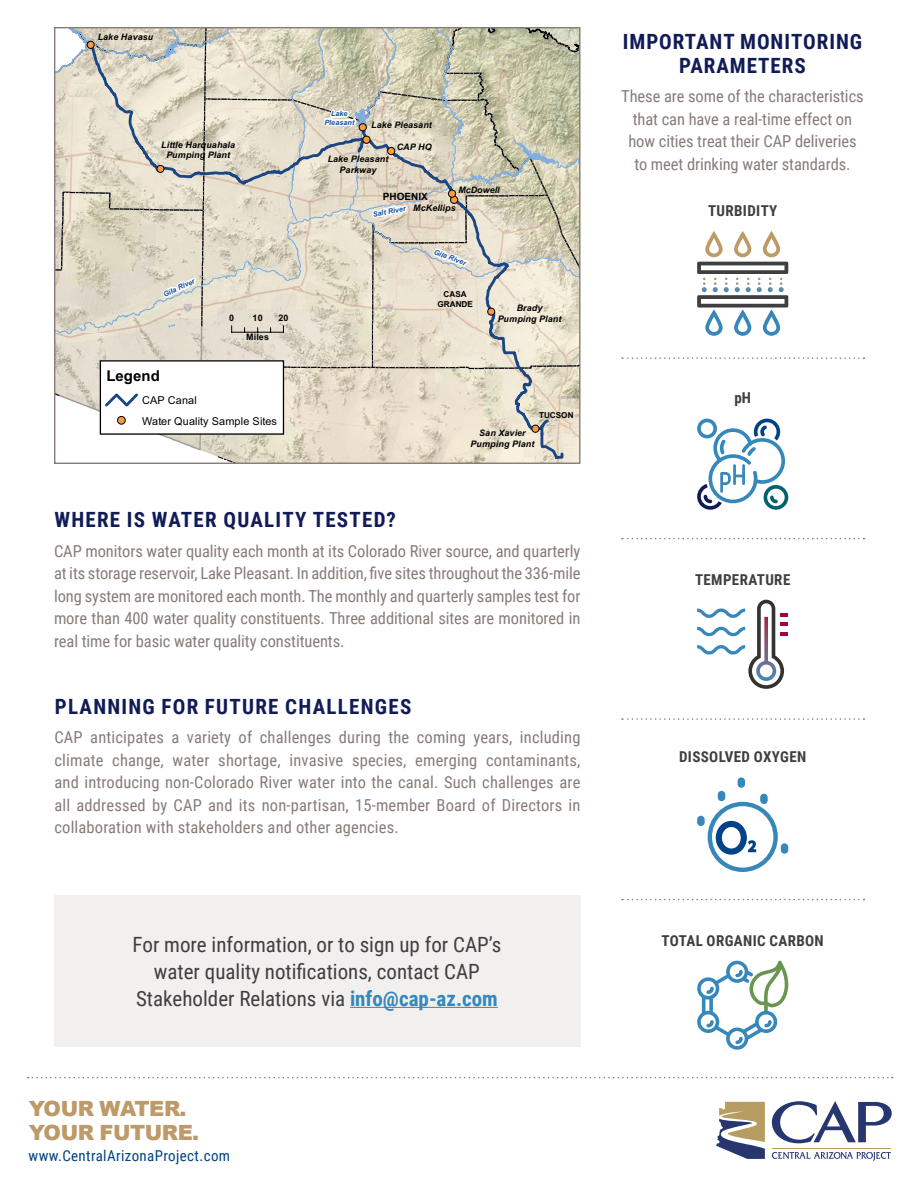
<style>
.page{position:relative;width:918px;height:1188px;background:#fff}
.page>*{position:absolute;margin:0;border:0;box-sizing:border-box;transform-origin:0 0}
.t1{font:21px/27px "Roboto Condensed";color:#3f3e40;text-align:center}
.t2{font:700 21px/24px "Roboto Condensed";letter-spacing:.06em;color:#111b57;text-align:center}
.t3{font:900 21px/24px "Arial";letter-spacing:-.02em;color:#be9a69}
.t4{font:16.5px/22.5px "Roboto Condensed";letter-spacing:-.005em;color:#877b77;text-align:justify}
.t5{font:700 15px "Roboto Condensed";letter-spacing:.025em;color:#3f3e40}
.t6{font:15px "Roboto Condensed";letter-spacing:.025em;color:#014386}
.t7{font:700 15px "Arial";color:#000}
.t8{font:10.8px/20.5px "Arial";letter-spacing:.01em;color:#000}
.t9{font:700 10.05px "Arial";color:#000}
.t10{font:italic 700 9px/10.5px "Arial";letter-spacing:.005em;color:#000;text-align:center}
.t11{font:700 9px/19.2px "Arial";letter-spacing:.005em;color:#000;text-align:center}
.t12{font:700 8.25px/9.9px "Arial";color:#000;text-align:center}
.t13{font:italic 700 7.2px/8.2px "Arial";color:#0e50a3;text-align:center}
.s1{font-weight:700;color:#3687ba}
</style>
<div class="page">
<svg style="left:28px;top:1077px;width:865px;height:1px"></svg>
<svg style="left:622px;top:357px;width:242px;height:2px"></svg>
<svg style="left:622px;top:538px;width:242px;height:1px"></svg>
<svg style="left:622px;top:718px;width:242px;height:2px"></svg>
<svg style="left:622px;top:899px;width:242px;height:1px"></svg>
<hr style="left:772px;top:1148px;width:119px;height:1px;background:#b89d63">
<svg style="left:772px;top:1152px;width:119px;height:9px"></svg>
<svg style="left:772px;top:1101px;width:120px;height:42px"></svg>
<svg style="left:716px;top:1102px;width:49px;height:57px"></svg>
<svg style="left:56px;top:29px;width:523px;height:433px;background:#dbd6c5"></svg>
<hr style="left:232px;top:332px;width:51px;height:1px;background:#000">
<svg style="left:697px;top:231px;width:91px;height:105px"></svg>
<svg style="left:697px;top:600px;width:91px;height:89px"></svg>
<svg style="left:697px;top:419px;width:91px;height:91px"></svg>
<svg style="left:708px;top:802px;width:70px;height:70px"></svg>
<div style="left:718px;top:791px;width:7px;height:10px;background:#3687ba;border-radius:4px"></div>
<div style="left:697px;top:816px;width:8px;height:10px;background:#3687ba;border-radius:4px"></div>
<div style="left:738px;top:777px;width:7px;height:11px;background:#3687ba;border-radius:4px"></div>
<div style="left:760px;top:794px;width:8px;height:10px;background:#3687ba;border-radius:4px"></div>
<div style="left:781px;top:843px;width:7px;height:11px;background:#3687ba;border-radius:4px"></div>
<svg style="left:697px;top:961px;width:91px;height:89px"></svg>
<div style="left:54px;top:895px;width:526px;height:152px;background:#f2f0ee"></div>
<hr style="left:350px;top:1007px;width:148px;height:1px;background:#3687ba">
<p class="t10" style="left:98px;top:32px;width:57px">Lake Havasu</p>
<p class="t10" style="left:161px;top:140px;width:75px">Little Harquahala<br>Pumping Plant</p>
<p class="t13" style="left:162px;top:291px;width:35px;rotate:-25deg">Gila River</p>
<p class="t11" style="left:229px;top:308px;width:6px">0</p>
<p class="t11" style="left:278px;top:308px;width:12px">20</p>
<p class="t11" style="left:246px;top:308px;width:24px">10<br>Miles</p>
<p class="t7" style="left:106px;top:365px;width:55px">Legend</p>
<p class="t8" style="left:142px;top:390px;width:136px">CAP Canal<br>Water Quality Sample Sites</p>
<p class="t13" style="left:325px;top:110px;width:31px">Lake<br>Pleasant</p>
<p class="t10" style="left:371px;top:120px;width:62px">Lake Pleasant</p>
<p class="t10" style="left:328px;top:154px;width:62px">Lake Pleasant<br>Parkway</p>
<p class="t10" style="left:397px;top:142px;width:36px">CAP HQ</p>
<p class="t9" style="left:383px;top:189px;width:47px">PHOENIX</p>
<p class="t10" style="left:458px;top:185px;width:43px">McDowell</p>
<p class="t10" style="left:413px;top:203px;width:44px">McKellips</p>
<p class="t13" style="left:372px;top:210px;width:35px;rotate:-11deg">Salt River</p>
<p class="t13" style="left:436px;top:248px;width:35px;rotate:20deg">Gila River</p>
<p class="t12" style="left:437px;top:289px;width:37px">CASA<br>GRANDE</p>
<p class="t10" style="left:498px;top:303px;width:65px">Brady<br>Pumping Plant</p>
<p class="t12" style="left:539px;top:410px;width:36px">TUCSON</p>
<p class="t10" style="left:471px;top:428px;width:65px">San Xavier<br>Pumping Plant</p>
<p class="t2" style="left:54px;top:507px;width:343px">WHERE IS WATER QUALITY TESTED?</p>
<p class="t4" style="left:54px;top:539px;width:528px">CAP monitors water quality each month at its Colorado River source, and quarterly at its storage reservoir, Lake Pleasant. In addition, five sites throughout the 336-mile long system are monitored each month. The monthly and quarterly samples test for more than 400 water quality constituents. Three additional sites are monitored in real time for basic water quality constituents.</p>
<p class="t2" style="left:55px;top:694px;width:358px">PLANNING FOR FUTURE CHALLENGES</p>
<p class="t4" style="left:54px;top:726px;width:528px">CAP anticipates a variety of challenges during the coming years, including climate change, water shortage, invasive species, emerging contaminants, and introducing non-Colorado River water into the canal. Such challenges are all addressed by CAP and its non-partisan, 15-member Board of Directors in collaboration with stakeholders and other agencies.</p>
<p class="t1" style="left:133px;top:930px;width:370px">For more information, or to sign up for CAP’s water quality notifications, contact CAP<br>Stakeholder Relations via <span class="s1">info@cap-az.com</span></p>
<p class="t3" style="left:29px;top:1096px;width:172px">YOUR WATER.<br>YOUR FUTURE.</p>
<p class="t6" style="left:29px;top:1145px;width:203px">www.CentralArizonaProject.com</p>
<p class="t2" style="left:623px;top:29px;width:241px">IMPORTANT MONITORING<br>PARAMETERS</p>
<p class="t4" style="left:621px;top:85px;width:244px;text-align:center">These are some of the characteristics that can have a real-time effect on how cities treat their CAP deliveries to meet drinking water standards.</p>
<p class="t5" style="left:708px;top:200px;width:71px">TURBIDITY</p>
<p class="t5" style="left:734px;top:387px;width:18px">pH</p>
<p class="t5" style="left:695px;top:569px;width:97px">TEMPERATURE</p>
<p class="t5" style="left:679px;top:746px;width:129px">DISSOLVED OXYGEN</p>
<p class="t5" style="left:662px;top:930px;width:164px">TOTAL ORGANIC CARBON</p>
</div>
